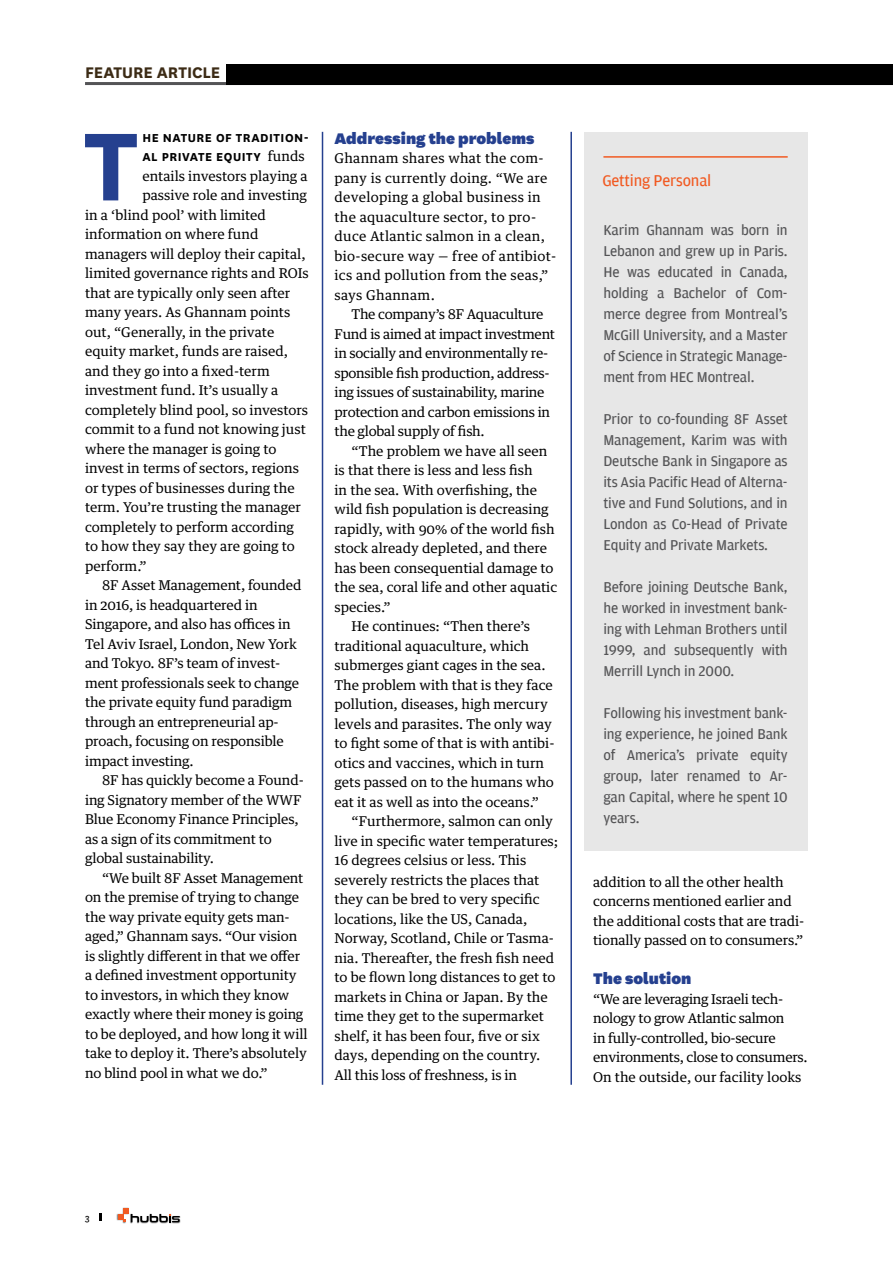
<style>
.page{position:relative;width:893px;height:1263px;background:#fff}
.page>*{position:absolute;margin:0;border:0;box-sizing:border-box;transform-origin:0 0}
.t1{font:700 112.8px "National";color:#25408f}
.t2{font:900 18px "National";color:#25408f}
.t3{font:700 18px "National";letter-spacing:-.005em;color:#3c2b15}
.t4{font:16.5px "Amplitude";letter-spacing:-.01em;color:#f15a22}
.t5{font:15px/21px "Amplitude";letter-spacing:-.01em;color:#545456;text-align:justify}
.t6{font:13.5px/19.5px "Guardian Text Egyp";color:#000}
.t7{font:13.5px/19.5px "Guardian Text Egyp";letter-spacing:-.02em;color:#000}
.t8{font:13.5px/19.5px "Guardian Text Egyp";letter-spacing:.02em;color:#000}
.t9{font:700 13.5px/19.5px "National";letter-spacing:.04em;color:#000}
.t10{font:10.5px "National";color:#000}
.s1{font-family:"Guardian Text Egyp";font-weight:400}
</style>
<div class="page">
<img style="left:117px;top:1207px;width:64px;height:16px">
<svg style="left:118px;top:1208px;width:62px;height:14px"></svg>
<svg style="left:99px;top:1214px;width:2px;height:7px"></svg>
<hr style="left:570px;top:132px;width:2px;height:953px;background:#25408f">
<hr style="left:322px;top:132px;width:1px;height:953px;background:#25408f">
<div style="left:584px;top:132px;width:224px;height:718px;background:#e7e7e7"></div>
<hr style="left:603px;top:156px;width:185px;height:2px;background:#f15a22">
<hr style="left:85px;top:82px;width:808px;height:3px;background:#545456">
<div style="left:226px;top:65px;width:667px;height:20px;background:#000"></div>
<h2 class="t3" style="left:85px;top:59px;width:137px">FEATURE ARTICLE</h2>
<h1 class="t1" style="left:84px;top:86px;width:56px">T</h1>
<p class="t9" style="left:142px;top:127px;width:168px">HE NATURE OF TRADITION-<br>AL PRIVATE EQUITY <span class="s1">funds</span></p>
<p class="t6" style="left:142px;top:165px;width:167px">entails investors playing a</p>
<p class="t6" style="left:142px;top:184px;width:166px">passive role and investing</p>
<p class="t6" style="left:85px;top:204px;width:182px">in a ‘blind pool’ with limited</p>
<p class="t6" style="left:85px;top:223px;width:175px">information on where fund</p>
<p class="t6" style="left:85px;top:243px;width:222px">managers will deploy their capital,</p>
<p class="t6" style="left:85px;top:262px;width:225px">limited governance rights and ROIs</p>
<p class="t6" style="left:85px;top:282px;width:207px">that are typically only seen after</p>
<p class="t6" style="left:85px;top:301px;width:207px">many years. As Ghannam points</p>
<p class="t6" style="left:85px;top:321px;width:191px">out, “Generally, in the private</p>
<p class="t6" style="left:85px;top:340px;width:205px">equity market, funds are raised,</p>
<p class="t6" style="left:85px;top:360px;width:186px">and they go into a fixed-term</p>
<p class="t6" style="left:85px;top:379px;width:195px">investment fund. It’s usually a</p>
<p class="t6" style="left:85px;top:399px;width:225px">completely blind pool, so investors</p>
<p class="t6" style="left:85px;top:418px;width:222px">commit to a fund not knowing just</p>
<p class="t6" style="left:85px;top:438px;width:193px">where the manager is going to</p>
<p class="t6" style="left:85px;top:457px;width:215px">invest in terms of sectors, regions</p>
<p class="t6" style="left:85px;top:477px;width:211px">or types of businesses during the</p>
<p class="t6" style="left:85px;top:496px;width:217px">term. You’re trusting the manager</p>
<p class="t6" style="left:85px;top:516px;width:210px">completely to perform according</p>
<p class="t6" style="left:85px;top:535px;width:211px">to how they say they are going to</p>
<p class="t6" style="left:85px;top:555px;width:63px">perform.”</p>
<p class="t6" style="left:102px;top:574px;width:201px">8F Asset Management, founded</p>
<p class="t6" style="left:85px;top:594px;width:174px">in 2016, is headquartered in</p>
<p class="t6" style="left:85px;top:613px;width:207px">Singapore, and also has offices in</p>
<p class="t6" style="left:85px;top:633px;width:213px">Tel Aviv Israel, London, New York</p>
<p class="t6" style="left:85px;top:652px;width:197px">and Tokyo. 8F’s team of invest-</p>
<p class="t6" style="left:85px;top:672px;width:216px">ment professionals seek to change</p>
<p class="t6" style="left:85px;top:691px;width:209px">the private equity fund paradigm</p>
<p class="t6" style="left:85px;top:711px;width:195px">through an entrepreneurial ap-</p>
<p class="t6" style="left:85px;top:730px;width:200px">proach, focusing on responsible</p>
<p class="t6" style="left:85px;top:750px;width:110px">impact investing.</p>
<p class="t6" style="left:102px;top:769px;width:203px">8F has quickly become a Found-</p>
<p class="t6" style="left:85px;top:789px;width:218px">ing Signatory member of the WWF</p>
<p class="t6" style="left:85px;top:808px;width:215px">Blue Economy Finance Principles,</p>
<p class="t6" style="left:85px;top:828px;width:188px">as a sign of its commitment to</p>
<p class="t6" style="left:85px;top:847px;width:130px">global sustainability.</p>
<p class="t6" style="left:102px;top:867px;width:203px">“We built 8F Asset Management</p>
<p class="t6" style="left:85px;top:886px;width:216px">on the premise of trying to change</p>
<p class="t6" style="left:85px;top:906px;width:206px">the way private equity gets man-</p>
<p class="t6" style="left:85px;top:925px;width:214px">aged,” Ghannam says. “Our vision</p>
<p class="t6" style="left:85px;top:945px;width:217px">is slightly different in that we offer</p>
<p class="t6" style="left:85px;top:964px;width:213px">a defined investment opportunity</p>
<p class="t6" style="left:85px;top:984px;width:206px">to investors, in which they know</p>
<p class="t6" style="left:85px;top:1003px;width:220px">exactly where their money is going</p>
<p class="t6" style="left:85px;top:1023px;width:224px">to be deployed, and how long it will</p>
<p class="t6" style="left:85px;top:1042px;width:223px">take to deploy it. There’s absolutely</p>
<p class="t6" style="left:85px;top:1062px;width:184px">no blind pool in what we do.”</p>
<h2 class="t2" style="left:334px;top:126px;width:201px">Addressing the problems</h2>
<p class="t8" style="left:334px;top:147px;width:223px">Ghannam shares what the com&shy;pany is currently doing. “We are developing a global business in the aquaculture sector, to pro&shy;duce Atlantic salmon in a clean, bio-secure way — free of antibiot&shy;ics and pollution from the seas,” says Ghannam.</p>
<p class="t7" style="left:334px;top:303px;width:222px;text-indent:17px">The company’s 8F Aquaculture Fund is aimed at impact investment in socially and environmentally re&shy;sponsible fish production, address&shy;ing issues of sustainability, marine protection and carbon emissions in the global supply of fish.</p>
<p class="t6" style="left:351px;top:440px;width:197px">“The problem we have all seen</p>
<p class="t6" style="left:334px;top:459px;width:200px">is that there is less and less fish</p>
<p class="t6" style="left:334px;top:479px;width:204px">in the sea. With overfishing, the</p>
<p class="t6" style="left:334px;top:498px;width:216px">wild fish population is decreasing</p>
<p class="t6" style="left:334px;top:518px;width:222px">rapidly, with 90% of the world fish</p>
<p class="t6" style="left:334px;top:537px;width:214px">stock already depleted, and there</p>
<p class="t6" style="left:334px;top:557px;width:221px">has been consequential damage to</p>
<p class="t6" style="left:334px;top:576px;width:224px">the sea, coral life and other aquatic</p>
<p class="t6" style="left:334px;top:596px;width:58px">species.”</p>
<p class="t6" style="left:351px;top:615px;width:180px">He continues: “Then there’s</p>
<p class="t6" style="left:334px;top:635px;width:196px">traditional aquaculture, which</p>
<p class="t6" style="left:334px;top:654px;width:213px">submerges giant cages in the sea.</p>
<p class="t6" style="left:334px;top:674px;width:220px">The problem with that is they face</p>
<p class="t6" style="left:334px;top:693px;width:215px">pollution, diseases, high mercury</p>
<p class="t6" style="left:334px;top:713px;width:219px">levels and parasites. The only way</p>
<p class="t6" style="left:334px;top:732px;width:222px">to fight some of that is with antibi-</p>
<p class="t6" style="left:334px;top:752px;width:211px">otics and vaccines, which in turn</p>
<p class="t6" style="left:334px;top:771px;width:221px">gets passed on to the humans who</p>
<p class="t6" style="left:334px;top:791px;width:206px">eat it as well as into the oceans.”</p>
<p class="t6" style="left:351px;top:810px;width:203px">“Furthermore, salmon can only</p>
<p class="t6" style="left:334px;top:830px;width:225px">live in specific water temperatures;</p>
<p class="t6" style="left:334px;top:849px;width:193px">16 degrees celsius or less. This</p>
<p class="t6" style="left:334px;top:869px;width:206px">severely restricts the places that</p>
<p class="t6" style="left:334px;top:888px;width:207px">they can be bred to very specific</p>
<p class="t6" style="left:334px;top:908px;width:194px">locations, like the US, Canada,</p>
<p class="t6" style="left:334px;top:927px;width:221px">Norway, Scotland, Chile or Tasma-</p>
<p class="t6" style="left:334px;top:947px;width:221px">nia. Thereafter, the fresh fish need</p>
<p class="t6" style="left:334px;top:966px;width:223px">to be flown long distances to get to</p>
<p class="t6" style="left:334px;top:986px;width:215px">markets in China or Japan. By the</p>
<p class="t6" style="left:334px;top:1005px;width:211px">time they get to the supermarket</p>
<p class="t6" style="left:334px;top:1025px;width:207px">shelf, it has been four, five or six</p>
<p class="t6" style="left:334px;top:1044px;width:207px">days, depending on the country.</p>
<p class="t6" style="left:334px;top:1064px;width:184px">All this loss of freshness, is in</p>
<p class="t4" style="left:602px;top:172px;width:111px">Getting Personal</p>
<p class="t5" style="left:603px;top:220px;width:186px">Karim Ghannam was born in Lebanon and grew up in Paris.<br>He was educated in Canada, holding a Bachelor of Com&shy;merce degree from Montreal's McGill University, and a Master of Science in Strategic Manage&shy;ment from HEC Montreal.</p>
<p class="t5" style="left:603px;top:409px;width:186px">Prior to co-founding 8F Asset Management, Karim was with Deutsche Bank in Singapore as its Asia Pacific Head of Alterna&shy;tive and Fund Solutions, and in London as Co-Head of Private Equity and Private Markets.</p>
<p class="t5" style="left:603px;top:577px;width:186px">Before joining Deutsche Bank, he worked in investment bank&shy;ing with Lehman Brothers until 1999, and subsequently with Merrill Lynch in 2000.</p>
<p class="t5" style="left:603px;top:703px;width:186px">Following his investment bank&shy;ing experience, he joined Bank of America's private equity group, later renamed to Ar&shy;gan Capital, where he spent 10 years.</p>
<p class="t6" style="left:593px;top:871px;width:213px">addition to all the other health concerns mentioned earlier and the additional costs that are tradi&shy;tionally passed on to consumers.”</p>
<h2 class="t2" style="left:593px;top:966px;width:100px">The solution</h2>
<p class="t7" style="left:593px;top:988px;width:216px">“We are leveraging Israeli tech&shy;nology to grow Atlantic salmon<br>in fully-controlled, bio-secure environments, close to consumers.<br>On the outside, our facility looks</p>
<p class="t10" style="left:85px;top:1211px;width:6px">3</p>
</div>
